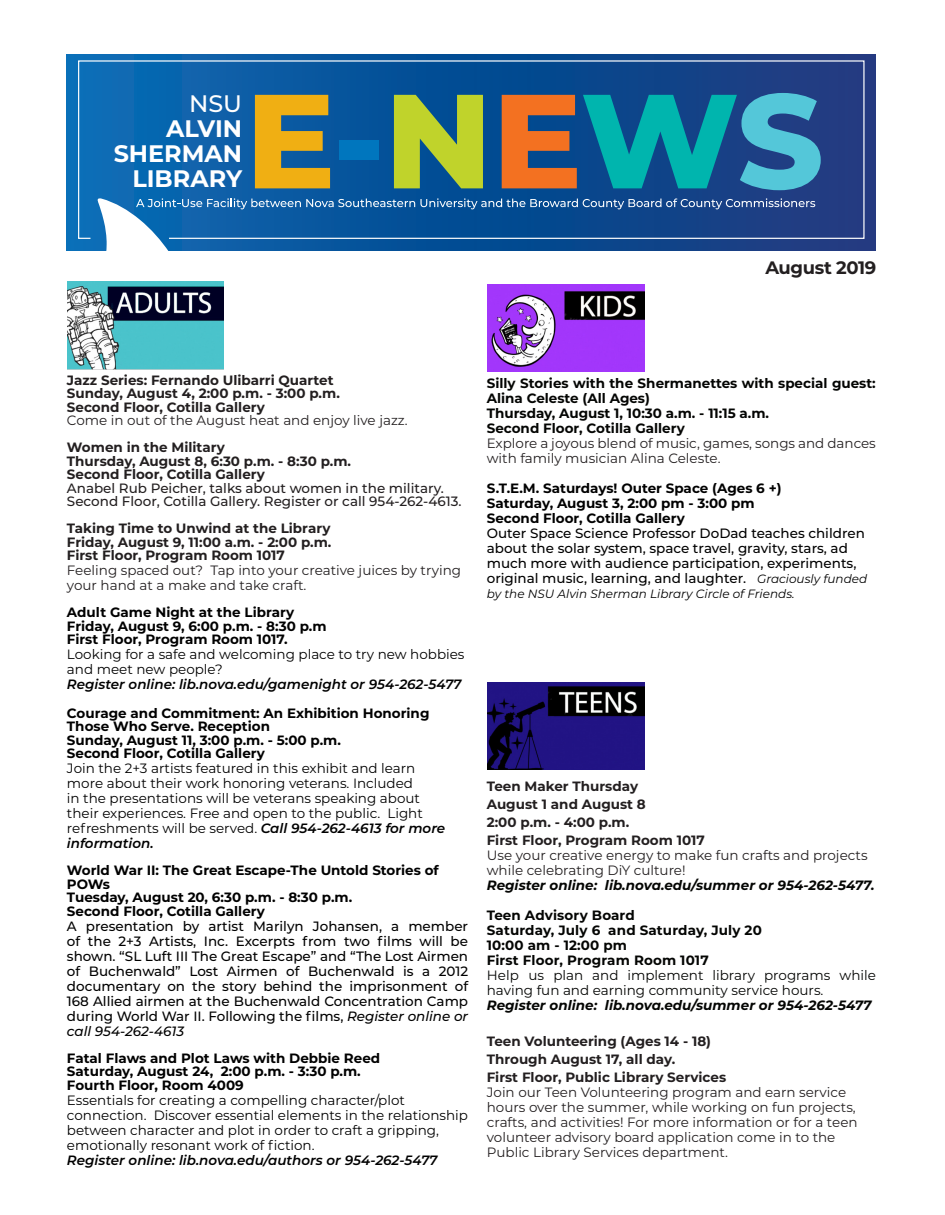
<style>
.page{position:relative;width:945px;height:1215px;background:#fff}
.page>*{position:absolute;margin:0;border:0;box-sizing:border-box;transform-origin:0 0}
.t1{font:800 133.65px "Montserrat";color:#f0af13}
.t2{font:700 23.85px/25px "Montserrat";color:#fff;text-align:right}
.t3{font:700 18px "Montserrat";letter-spacing:-.02em;color:#231f20}
.t4{font:13.5px/15px "Montserrat";color:#000}
.t5{font:13.5px/15px "Montserrat";color:#231f20}
.t6{font:500 13.5px/15px "Montserrat";color:#000;text-align:justify}
.t7{font:700 13.5px/13.5px "Montserrat";color:#000}
.t8{font:700 13.5px/13.5px "Montserrat";color:#231f20}
.t9{font:700 13.5px/15px "Montserrat";color:#040503}
.t10{font:500 13.5px/13.5px "Montserrat";color:#231f20}
.t11{font:13.5px/15px "Montserrat";color:#040503}
.t12{font:italic 700 13.5px "Montserrat";color:#040503}
.t13{font:italic 12px "Montserrat";color:#000}
.s1{font-weight:500}
.s2{color:#0076be}
.s3{color:#c0d32b}
.s4{color:#f37121}
.s5{color:#00b5ae}
.s6{color:#54c7d9}
.s7{font-weight:600;font-style:italic}
.s8{font-style:italic}
.s9{font-weight:400;font-style:italic;font-size:12px}
.s10{font-weight:700;font-style:italic;color:#040503}
</style>
<div class="page">
<div style="left:67px;top:55px;width:809px;height:196px;background:linear-gradient(to right,#0369b3,#18357a)"></div>
<svg style="left:77px;top:60px;width:788px;height:180px;background:#105197"></svg>
<svg style="left:98px;top:198px;width:717px;height:53px;background:#2662a1"></svg>
<img style="left:68px;top:282px;width:155px;height:87px">
<img style="left:487px;top:284px;width:158px;height:88px">
<img style="left:488px;top:682px;width:157px;height:87px">
<p class="t2" style="left:114px;top:90px;width:130px"><span class="s1">NSU<br></span>ALVIN<br>SHERMAN<br>LIBRARY</p>
<p class="t1" style="left:246px;top:43px;width:579px">E<span class="s2">-</span><span class="s3">N</span><span class="s4">E</span><span class="s5">W</span><span class="s6">S</span></p>
<p class="t3" style="left:765px;top:255px;width:113px">August 2019</p>
<p class="t8" style="left:67px;top:373px;width:274px">Jazz Series: Fernando Ulibarri Quartet<br>Sunday, August 4, 2:00 p.m. - 3:00 p.m.</p>
<p class="t8" style="left:67px;top:400px;width:200px">Second Floor, Cotilla Gallery</p>
<p class="t5" style="left:67px;top:413px;width:342px">Come in out of the August heat and enjoy live jazz.</p>
<p class="t8" style="left:67px;top:440px;width:159px">Women in the Military</p>
<p class="t8" style="left:67px;top:454px;width:286px">Thursday, August 8, 6:30 p.m. - 8:30 p.m.</p>
<p class="t8" style="left:67px;top:467px;width:200px">Second Floor, Cotilla Gallery</p>
<p class="t10" style="left:67px;top:481px;width:396px">Anabel Rub Peicher, talks about women in the military.<br>Second Floor, Cotilla Gallery. Register or call 954-262-4613.</p>
<p class="t8" style="left:67px;top:521px;width:265px">Taking Time to Unwind at the Library</p>
<p class="t8" style="left:67px;top:535px;width:266px">Friday, August 9, 11:00 a.m. - 2:00 p.m.</p>
<p class="t8" style="left:67px;top:548px;width:220px">First Floor, Program Room 1017</p>
<p class="t5" style="left:67px;top:563px;width:396px">Feeling spaced out? Tap into your creative juices by trying your hand at a make and take craft.</p>
<p class="t7" style="left:67px;top:605px;width:229px">Adult Game Night at the Library</p>
<p class="t7" style="left:67px;top:619px;width:261px">Friday, August 9, 6:00 p.m. - 8:30 p.m</p>
<p class="t7" style="left:67px;top:632px;width:222px">First Floor, Program Room 1017.</p>
<p class="t4" style="left:67px;top:647px;width:399px">Looking for a safe and welcoming place to try new hobbies and meet new people?<br><span class="s7">Register online: lib.nova.edu/gamenight or 954-262-5477</span></p>
<p class="t7" style="left:67px;top:706px;width:364px">Courage and Commitment: An Exhibition Honoring<br>Those Who Serve. Reception</p>
<p class="t7" style="left:67px;top:733px;width:276px">Sunday, August 11, 3:00 p.m. - 5:00 p.m.</p>
<p class="t7" style="left:67px;top:746px;width:200px">Second Floor, Cotilla Gallery</p>
<p class="t4" style="left:67px;top:761px;width:380px">Join the 2+3 artists featured in this exhibit and learn more about their work honoring veterans. Included<br>in the presentations will be veterans speaking about their experiences. Free and open to the public. Light refreshments will be served. <span class="s7">Call 954-262-4613 for more information.</span></p>
<p class="t7" style="left:67px;top:863px;width:373px">World War II: The Great Escape-The Untold Stories of<br>POWs</p>
<p class="t7" style="left:67px;top:890px;width:287px">Tuesday, August 20, 6:30 p.m. - 8:30 p.m.</p>
<p class="t7" style="left:67px;top:904px;width:200px">Second Floor, Cotilla Gallery</p>
<p class="t6" style="left:67px;top:918px;width:403px">A presentation by artist Marilyn Johansen, a member of the 2+3 Artists, Inc. Excerpts from two films will be shown. “SL Luft III The Great Escape” and “The Lost Airmen of Buchenwald” Lost Airmen of Buchenwald is a 2012 documentary on the story behind the imprisonment of 168 Allied airmen at the Buchenwald Concentration Camp during World War II. Following the films, <span class="s8">Register online or call 954-262-4613</span></p>
<p class="t7" style="left:67px;top:1051px;width:315px">Fatal Flaws and Plot Laws with Debbie Reed</p>
<p class="t7" style="left:67px;top:1064px;width:295px">Saturday, August 24, 2:00 p.m. - 3:30 p.m.</p>
<p class="t7" style="left:67px;top:1078px;width:178px">Fourth Floor, Room 4009</p>
<p class="t4" style="left:67px;top:1092px;width:403px">Essentials for creating a compelling character/plot connection. Discover essential elements in the relationship between character and plot in order to craft a gripping, emotionally resonant work of fiction.<br><span class="s7">Register online: lib.nova.edu/authors or 954-262-5477</span></p>
<p class="t9" style="left:487px;top:375px;width:391px">Silly Stories with the Shermanettes with special guest:<br>Alina Celeste (All Ages)</p>
<p class="t9" style="left:487px;top:405px;width:284px">Thursday, August 1, 10:30 a.m. - 11:15 a.m.</p>
<p class="t9" style="left:487px;top:420px;width:200px">Second Floor, Cotilla Gallery</p>
<p class="t5" style="left:487px;top:435px;width:391px">Explore a joyous blend of music, games, songs and dances with family musician Alina Celeste.</p>
<p class="t7" style="left:487px;top:480px;width:296px;line-height:15px">S.T.E.M. Saturdays! Outer Space (Ages 6 +)<br>Saturday, August 3, 2:00 pm - 3:00 pm</p>
<p class="t7" style="left:487px;top:510px;width:200px">Second Floor, Cotilla Gallery</p>
<p class="t6" style="left:487px;top:525px;width:382px;text-align:left">Outer Space Science Professor DoDad teaches children about the solar system, space travel, gravity, stars, ad much more with audience participation, experiments, original music, learning, and laughter. <span class="s9">Graciously funded</span></p>
<p class="t13" style="left:487px;top:585px;width:310px">by the NSU Alvin Sherman Library Circle of Friends.</p>
<p class="t8" style="left:487px;top:779px;width:153px">Teen Maker Thursday</p>
<p class="t8" style="left:487px;top:797px;width:161px">August 1 and August 8</p>
<p class="t8" style="left:487px;top:815px;width:144px">2:00 p.m. - 4:00 p.m.</p>
<p class="t8" style="left:487px;top:833px;width:220px">First Floor, Program Room 1017</p>
<p class="t5" style="left:487px;top:847px;width:389px">Use your creative energy to make fun crafts and projects while celebrating DiY culture!<br><span class="s10">Register online: lib.nova.edu/summer or 954-262-5477.</span></p>
<p class="t9" style="left:487px;top:907px;width:150px">Teen Advisory Board</p>
<p class="t9" style="left:487px;top:922px;width:277px">Saturday, July 6 and Saturday, July 20</p>
<p class="t9" style="left:487px;top:937px;width:142px">10:00 am - 12:00 pm</p>
<p class="t9" style="left:487px;top:952px;width:223px">First Floor, Program Room 1017</p>
<p class="t11" style="left:487px;top:967px;width:391px">Help us plan and implement library programs while having fun and earning community service hours.</p>
<p class="t12" style="left:487px;top:995px;width:386px">Register online: lib.nova.edu/summer or 954-262-5477</p>
<p class="t8" style="left:487px;top:1034px;width:226px">Teen Volunteering (Ages 14 - 18)</p>
<p class="t8" style="left:487px;top:1052px;width:190px">Through August 17, all day.</p>
<p class="t8" style="left:487px;top:1070px;width:241px">First Floor, Public Library Services</p>
<p class="t5" style="left:487px;top:1084px;width:372px">Join our Teen Volunteering program and earn service hours over the summer, while working on fun projects, crafts, and activities! For more information or for a teen volunteer advisory board application come in to the Public Library Services department.</p>
</div>
